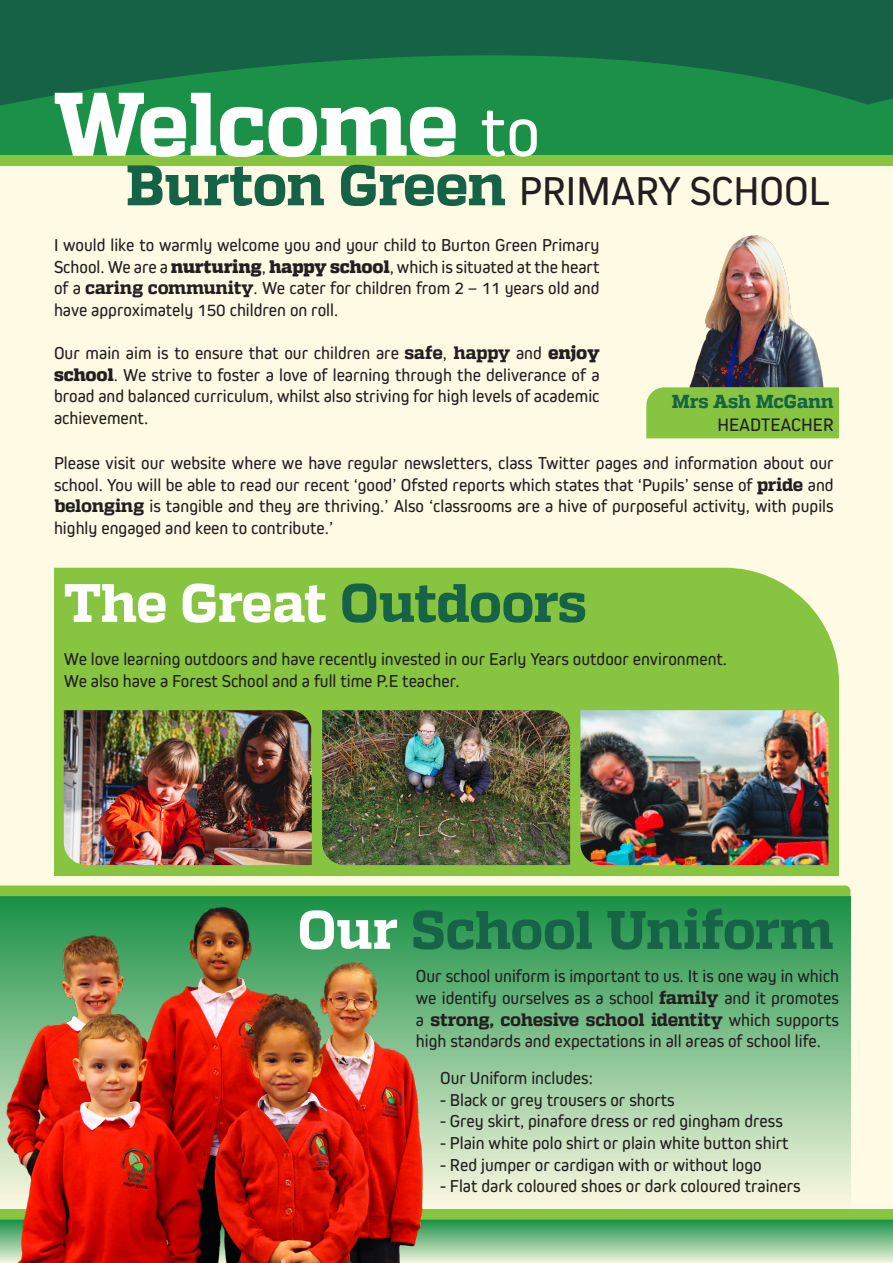
<style>
.page{position:relative;width:893px;height:1263px;background:#fff}
.page>*{position:absolute;margin:0;border:0;box-sizing:border-box;transform-origin:0 0}
.t1{font:800 90px "Quadon";letter-spacing:-.02em;color:#fff}
.t2{font:800 54px "Quadon";letter-spacing:-.02em;color:#fff}
.t3{font:800 54px "Quadon";letter-spacing:-.01em;color:#166348}
.t4{font:42px "Kiro";color:#231f20}
.t5{font:800 18.75px "Quadon";letter-spacing:-.005em;color:#166348}
.t6{font:18.75px "Kiro";color:#231f20}
.t7{font:18px/21.6px "Kiro";color:#231f20;text-align:justify}
.s1{font-family:"Kiro";font-weight:400;font-size:72px}
.s2{font-family:"Quadon";font-weight:800;font-size:57px;color:#166246}
.s3{font-family:"Quadon";font-weight:800}
.s4{color:#166348}
.s5{color:#fff}
</style>
<div class="page">
<svg style="left:0;top:0;width:893px;height:155px;fill:#1a9147"></svg>
<div style="left:0;top:166px;width:893px;height:1097px;background:#fefae2"></div>
<div style="left:0;top:155px;width:893px;height:11px;background:#87c540"></div>
<img style="left:689px;top:235px;width:135px;height:152px">
<div style="left:646px;top:387px;width:193px;height:51px;background:#87c540"></div>
<div style="left:54px;top:568px;width:785px;height:308px;background:#87c540"></div>
<img style="left:64px;top:710px;width:248px;height:155px">
<div style="left:0;top:896px;width:850px;height:313px;background:linear-gradient(to bottom,#199046,#fbf8e2)"></div>
<svg style="left:0;top:885px;width:850px;height:11px"></svg>
<img style="left:580px;top:710px;width:248px;height:155px">
<img style="left:322px;top:710px;width:248px;height:155px">
<div style="left:0;top:1219px;width:893px;height:44px;background:linear-gradient(to bottom,#168f44,#ebf1d7)"></div>
<div style="left:0;top:1209px;width:893px;height:10px;background:#87c540"></div>
<img style="left:4px;top:904px;width:421px;height:359px">
<p class="t1" style="left:54px;top:72px;width:488px">Welcome <span class="s1">to</span></p>
<p class="t4" style="left:126px;top:167px;width:705px"><span class="s2">Burton Green</span> PRIMARY SCHOOL</p>
<p class="t7" style="left:54px;top:234px;width:547px">I would like to warmly welcome you and your child to Burton Green Primary School. We are a <span class="s3">nurturing</span>, <span class="s3">happy school</span>, which is situated at the heart of a <span class="s3">caring community</span>. We cater for children from 2 – 11 years old and have approximately 150 children on roll.</p>
<p class="t7" style="left:54px;top:342px;width:547px">Our main aim is to ensure that our children are <span class="s3">safe</span>, <span class="s3">happy</span> and <span class="s3">enjoy school</span>. We strive to foster a love of learning through the deliverance of a broad and balanced curriculum, whilst also striving for high levels of academic achievement.</p>
<p class="t7" style="left:54px;top:452px;width:781px">Please visit our website where we have regular newsletters, class Twitter pages and information about our school. You will be able to read our recent ‘good’ Ofsted reports which states that ‘Pupils’ sense of <span class="s3">pride</span> and <span class="s3">belonging</span> is tangible and they are thriving.’ Also ‘classrooms are a hive of purposeful activity, with pupils highly engaged and keen to contribute.’</p>
<p class="t5" style="left:672px;top:391px;width:163px">Mrs Ash McGann</p>
<p class="t6" style="left:717px;top:414px;width:118px">HEADTEACHER</p>
<p class="t2" style="left:64px;top:571px;width:525px">The Great <span class="s4">Outdoors</span></p>
<p class="t7" style="left:64px;top:648px;width:665px">We love learning outdoors and have recently invested in our Early Years outdoor environment.</p>
<p class="t7" style="left:64px;top:669px;width:397px">We also have a Forest School and a full time P.E teacher.</p>
<p class="t3" style="left:298px;top:898px;width:537px"><span class="s5">Our</span> School Uniform</p>
<p class="t7" style="left:416px;top:965px;width:425px">Our school uniform is important to us. It is one way in which we identify ourselves as a school <span class="s3">family</span> and it promotes a <span class="s3">strong, cohesive school identity</span> which supports high standards and expectations in all areas of school life.</p>
<p class="t7" style="left:440px;top:1067px;width:154px">Our Uniform includes:</p>
<p class="t7" style="left:440px;top:1088px;width:236px">- Black or grey trousers or shorts</p>
<p class="t7" style="left:440px;top:1110px;width:344px">- Grey skirt, pinafore dress or red gingham dress</p>
<p class="t7" style="left:440px;top:1132px;width:350px">- Plain white polo shirt or plain white button shirt</p>
<p class="t7" style="left:440px;top:1153px;width:323px">- Red jumper or cardigan with or without logo</p>
<p class="t7" style="left:440px;top:1175px;width:362px">- Flat dark coloured shoes or dark coloured trainers</p>
</div>
